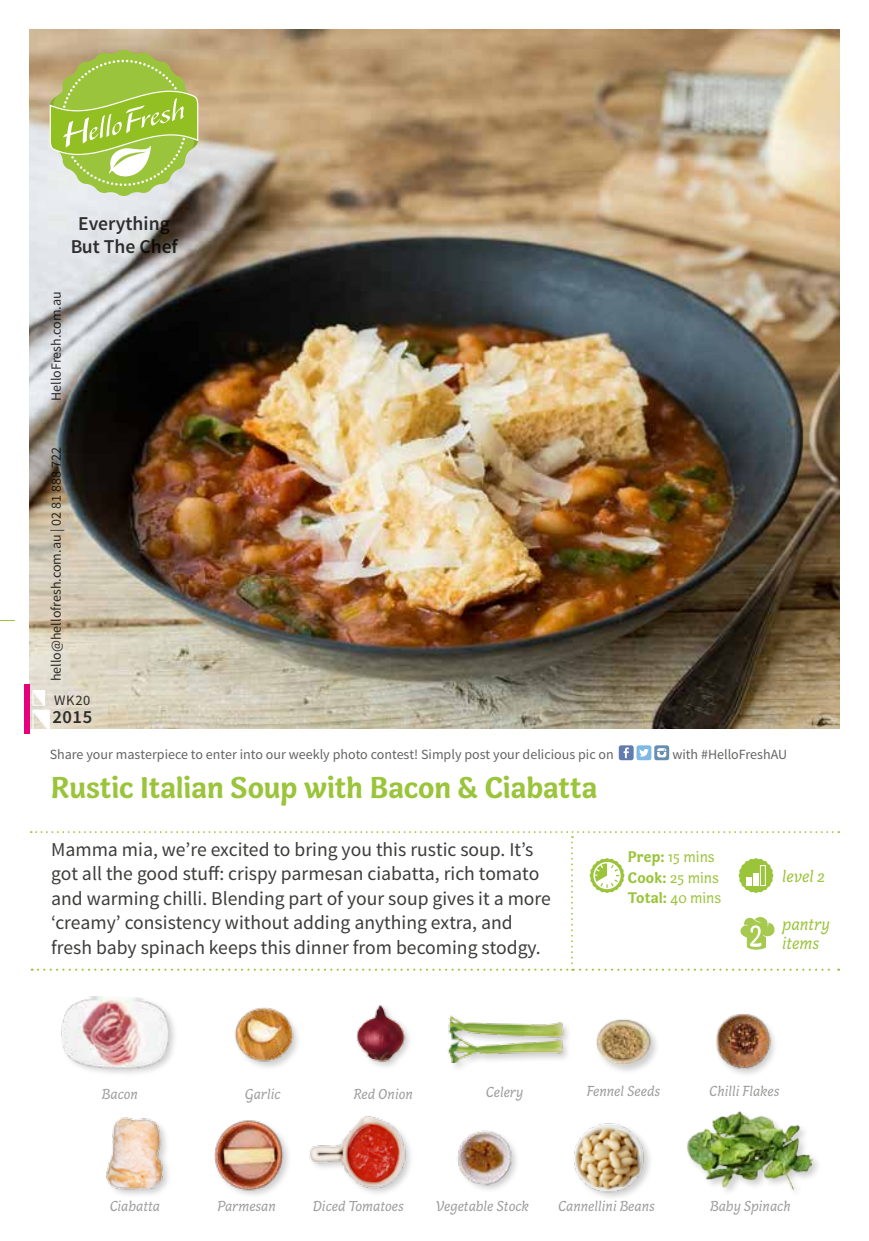
<style>
.page{position:relative;width:869px;height:1241px;background:#fff}
.page>*{position:absolute;margin:0;border:0;box-sizing:border-box;transform-origin:0 0}
.t1{font:700 30.97px "Capucine Basic";letter-spacing:-.005em;color:#9ac43a}
.t2{font:19.6px/24.5px "Source Sans Pro";color:#3c3c3b}
.t3{font:600 19.6px/23.4px "Source Sans Pro";color:#000;text-align:center}
.t4{font:600 18.55px "Source Sans Pro";color:#000}
.t5{font:italic 17.5px/18.6px "Capucine Basic";color:#9ac43a}
.t6{font:15.75px/20.5px "Capucine Basic";color:#9ac43a}
.t7{font:italic 14.88px "Capucine Basic";color:#9d9d9c}
.t8{font:14.53px "Source Sans Pro";color:#000}
.t9{font:14px "Source Sans Pro";color:#3c3c3b}
.t10{font:14px "Source Sans Pro";color:#000}
.s1{font-weight:700}
</style>
<div class="page">
<img style="left:30px;top:30px;width:808px;height:698px">
<svg style="left:0;top:620px;width:14px;height:1px"></svg>
<svg style="left:50px;top:50px;width:148px;height:146px;background:#afc865"></svg>
<svg style="left:618px;top:745px;width:15px;height:15px"></svg>
<svg style="left:623px;top:747px;width:5px;height:11px"></svg>
<svg style="left:654px;top:745px;width:14px;height:15px"></svg>
<svg style="left:656px;top:748px;width:10px;height:9px"></svg>
<svg style="left:636px;top:745px;width:15px;height:15px"></svg>
<svg style="left:639px;top:748px;width:9px;height:8px"></svg>
<div style="left:24px;top:684px;width:6px;height:49px;background:#e6007d"></div>
<svg style="left:32px;top:689px;width:18px;height:40px"></svg>
<img style="left:356px;top:1005px;width:54px;height:62px">
<div style="left:234px;top:1007px;width:68px;height:64px;background:#000;opacity:.2"></div>
<img style="left:234px;top:1007px;width:62px;height:57px">
<div style="left:58px;top:994px;width:121px;height:83px;background:#000;opacity:.2"></div>
<img style="left:58px;top:994px;width:114px;height:76px">
<img style="left:447px;top:1015px;width:120px;height:47px">
<img style="left:716px;top:1014px;width:58px;height:59px">
<img style="left:106px;top:1117px;width:62px;height:77px">
<div style="left:212px;top:1117px;width:80px;height:82px;background:#000;opacity:.2"></div>
<img style="left:212px;top:1117px;width:75px;height:75px">
<img style="left:309px;top:1116px;width:102px;height:77px">
<img style="left:457px;top:1130px;width:60px;height:60px">
<div style="left:572px;top:1121px;width:81px;height:80px;background:#000;opacity:.2"></div>
<img style="left:572px;top:1121px;width:80px;height:73px">
<img style="left:687px;top:1111px;width:129px;height:80px">
<img style="left:596px;top:1019px;width:61px;height:52px">
<svg style="left:31px;top:831px;width:808px;height:139px"></svg>
<div style="left:759px;top:865px;width:6px;height:20px;border:1px solid #fff"></div>
<p class="t3" style="left:70px;top:212px;width:109px">Everything<br>But The Chef</p>
<p class="t10" style="left:47px;top:401px;width:111px;rotate:-90deg">HelloFresh.com.au</p>
<p class="t10" style="left:47px;top:681px;width:235px;rotate:-90deg">hello@hellofresh.com.au | 02 81 888 722</p>
<p class="t8" style="left:54px;top:691px;width:38px">WK20</p>
<p class="t4" style="left:52px;top:705px;width:41px">2015</p>
<p class="t9" style="left:50px;top:745px;width:565px">Share your masterpiece to enter into our weekly photo contest! Simply post your delicious pic on</p>
<p class="t9" style="left:672px;top:745px;width:116px">with #HelloFreshAU</p>
<h1 class="t1" style="left:51px;top:763px;width:548px">Rustic Italian Soup with Bacon &amp; Ciabatta</h1>
<p class="t2" style="left:51px;top:837px;width:501px">Mamma mia, we’re excited to bring you this rustic soup. It’s got all the good stuff: crispy parmesan ciabatta, rich tomato and warming chilli. Blending part of your soup gives it a more ‘creamy’ consistency without adding anything extra, and fresh baby spinach keeps this dinner from becoming stodgy.</p>
<p class="t6" style="left:627px;top:845px;width:95px"><span class="s1">Prep:</span> 15 mins<br><span class="s1">Cook:</span> 25 mins<br><span class="s1">Total:</span> 40 mins</p>
<p class="t5" style="left:781px;top:867px;width:44px">level 2</p>
<p class="t5" style="left:781px;top:916px;width:49px">pantry items</p>
<p class="t7" style="left:102px;top:1083px;width:38px">Bacon</p>
<p class="t7" style="left:245px;top:1083px;width:37px">Garlic</p>
<p class="t7" style="left:353px;top:1083px;width:61px">Red Onion</p>
<p class="t7" style="left:485px;top:1081px;width:39px">Celery</p>
<p class="t7" style="left:709px;top:1079px;width:72px">Chilli Flakes</p>
<p class="t7" style="left:586px;top:1080px;width:75px">Fennel Seeds</p>
<p class="t7" style="left:110px;top:1195px;width:52px">Ciabatta</p>
<p class="t7" style="left:217px;top:1195px;width:60px">Parmesan</p>
<p class="t7" style="left:312px;top:1195px;width:93px">Diced Tomatoes</p>
<p class="t7" style="left:436px;top:1195px;width:95px">Vegetable Stock</p>
<p class="t7" style="left:558px;top:1195px;width:98px">Cannellini Beans</p>
<p class="t7" style="left:709px;top:1195px;width:82px">Baby Spinach</p>
</div>
